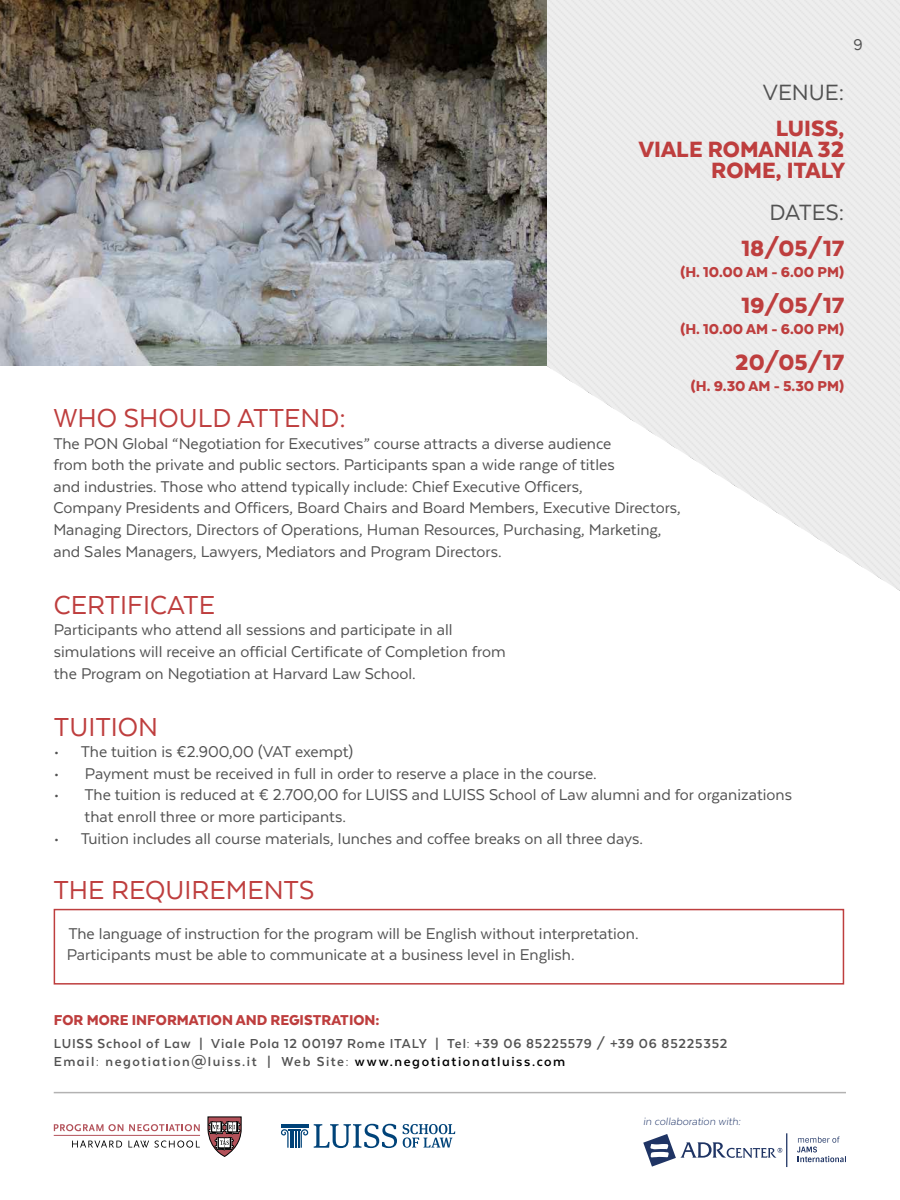
<style>
.page{position:relative;width:900px;height:1200px;background:#fff}
.page>*{position:absolute;margin:0;border:0;box-sizing:border-box;transform-origin:0 0}
.t1{font:30px "Texta";color:#be3e3e}
.t2{font:900 25.5px/21px "Texta Alt";color:#be3e3e;text-align:right}
.t3{font:25.5px "Texta";color:#525252}
.t4{font:18px/21.6px "Texta";color:#525252}
.t5{font:900 16.5px "Texta Alt";color:#be3e3e}
.t6{font:700 15px/18px "Texta Alt";letter-spacing:.06em;color:#525252}
.t7{font:italic 300 12.15px "Texta Alt";color:#1e3367}
.s1{color:#000}
</style>
<div class="page">
<svg style="left:314px;top:1124px;width:83px;height:24px"></svg>
<svg style="left:281px;top:1124px;width:27px;height:24px"></svg>
<svg style="left:403px;top:1124px;width:52px;height:24px"></svg>
<hr style="left:54px;top:1135px;width:146px;height:1px;background:#b3525a">
<svg style="left:54px;top:1124px;width:69px;height:7px"></svg>
<svg style="left:129px;top:1124px;width:71px;height:7px"></svg>
<svg style="left:72px;top:1140px;width:50px;height:8px"></svg>
<svg style="left:128px;top:1140px;width:72px;height:8px"></svg>
<svg style="left:208px;top:1117px;width:33px;height:40px"></svg>
<hr style="left:786px;top:1133px;width:1px;height:34px;background:#1f3464">
<svg style="left:797px;top:1137px;width:49px;height:25px"></svg>
<svg style="left:643px;top:1134px;width:139px;height:33px"></svg>
<div style="left:677px;top:1159px;width:104px;height:11px;background:#fff"></div>
<hr style="left:54px;top:1092px;width:792px;height:1px;background:#b3b2b2">
<img style="left:0;top:0;width:547px;height:366px">
<div style="left:54px;top:909px;width:790px;height:76px;border:2px solid #be3e3e"></div>
<p class="t4" style="left:854px;top:33px;width:11px">9</p>
<h2 class="t3" style="left:763px;top:79px;width:83px">VENUE:</h2>
<h2 class="t2" style="left:639px;top:117px;width:208px">LUISS,<br>VIALE ROMANIA 32<br>ROME, ITALY</h2>
<h2 class="t3" style="left:770px;top:199px;width:76px">DATES:</h2>
<h2 class="t2" style="left:742px;top:237px;width:104px">18/05/17</h2>
<p class="t5" style="left:680px;top:263px;width:165px">(H. 10.00 AM - 6.00 PM)</p>
<h2 class="t2" style="left:742px;top:294px;width:104px">19/05/17</h2>
<p class="t5" style="left:680px;top:320px;width:165px">(H. 10.00 AM - 6.00 PM)</p>
<h2 class="t2" style="left:735px;top:351px;width:111px">20/05/17</h2>
<p class="t5" style="left:691px;top:377px;width:155px">(H. 9.30 AM - 5.30 PM)</p>
<h1 class="t1" style="left:53px;top:403px;width:294px">WHO SHOULD ATTEND:</h1>
<p class="t4" style="left:53px;top:432px;width:629px">The PON Global “Negotiation for Executives” course attracts a diverse audience<br>from both the private and public sectors. Participants span a wide range of titles<br>and industries. Those who attend typically include: Chief Executive Officers,<br>Company Presidents and Officers, Board Chairs and Board Members, Executive Directors, Managing Directors, Directors of Operations, Human Resources, Purchasing, Marketing, and Sales Managers, Lawyers, Mediators and Program Directors.</p>
<h1 class="t1" style="left:54px;top:589px;width:163px">CERTIFICATE</h1>
<p class="t4" style="left:54px;top:619px;width:453px">Participants who attend all sessions and participate in all simulations will receive an official Certificate of Completion from the Program on Negotiation at Harvard Law School.</p>
<h1 class="t1" style="left:54px;top:711px;width:106px">TUITION</h1>
<p class="t4" style="left:54px;top:741px;width:301px">• The tuition is €2.900,00 (VAT exempt)</p>
<p class="t4" style="left:54px;top:762px;width:545px">• Payment must be received in full in order to reserve a place in the course.</p>
<p class="t4" style="left:85px;top:784px;width:709px;text-indent:-31px">• The tuition is reduced at € 2.700,00 for LUISS and LUISS School of Law alumni and for organizations that enroll three or more participants.</p>
<p class="t4" style="left:54px;top:827px;width:591px">• Tuition includes all course materials, lunches and coffee breaks on all three days.</p>
<h1 class="t1" style="left:53px;top:875px;width:263px">THE REQUIREMENTS</h1>
<p class="t4" style="left:67px;top:922px;width:573px">The language of instruction for the program will be English without interpretation.<br>Participants must be able to communicate at a business level in English.</p>
<p class="t5" style="left:54px;top:1012px;width:327px">FOR MORE INFORMATION AND REGISTRATION:</p>
<p class="t6" style="left:54px;top:1034px;width:675px">LUISS School of Law | Viale Pola 12 00197 Rome ITALY | Tel: +39 06 85225579 / +39 06 85225352<br>Email: negotiation@luiss.it | Web Site: <span class="s1">www.negotiationatluiss.com</span></p>
<p class="t7" style="left:643px;top:1115px;width:99px">in collaboration with:</p>
</div>
